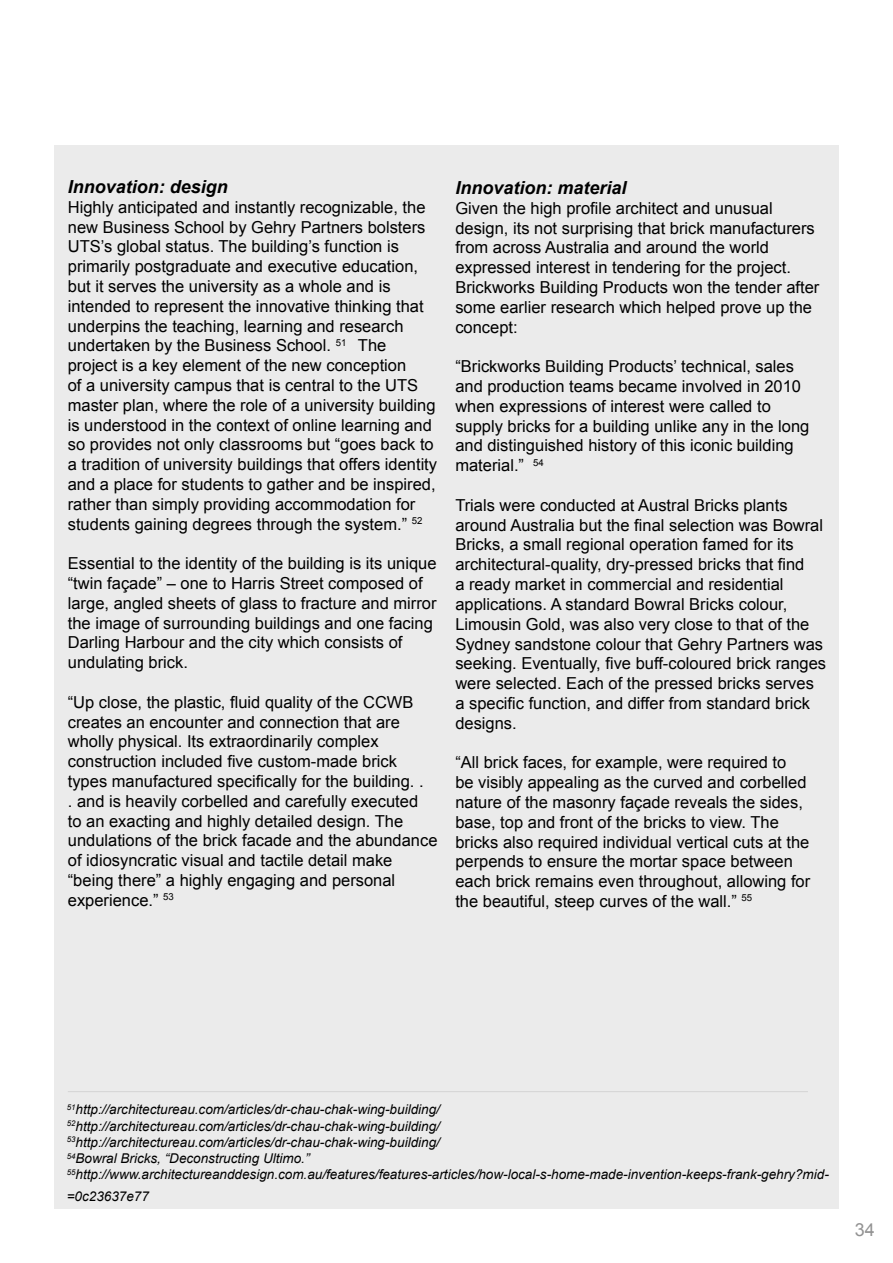
<style>
.page{position:relative;width:893px;height:1263px;background:#fff}
.page>*{position:absolute;margin:0;border:0;box-sizing:border-box;transform-origin:0 0}
.t1{font:italic 700 18px "Arial";color:#000}
.t2{font:18px "Arial";color:#929292}
.t3{font:16.5px/19.8px "Arial";color:#000}
.t4{font:italic 13.5px/16.2px "Arial";color:#000}
</style>
<div class="page">
<div style="left:54px;top:146px;width:785px;height:1063px;background:#ebebeb"></div>
<hr style="left:68px;top:1091px;width:740px;height:1px;background:#d4d4d4">
<p class="t1" style="left:68px;top:175px;width:162px">Innovation: design</p>
<p class="t3" style="left:68px;top:197px;width:371px">Highly anticipated and instantly recognizable, the new Business School by Gehry Partners bolsters UTS’s global status. The building’s function is primarily postgraduate and executive education, but it serves the university as a whole and is intended to represent the innovative thinking that underpins the teaching, learning and research undertaken by the Business School. <sup>51</sup> The project is a key element of the new conception<br>of a university campus that is central to the UTS master plan, where the role of a university building is understood in the context of online learning and so provides not only classrooms but “goes back to a tradition of university buildings that offers identity and a place for students to gather and be inspired, rather than simply providing accommodation for students gaining degrees through the system.” <sup>52</sup></p>
<p class="t3" style="left:68px;top:554px;width:370px">Essential to the identity of the building is its unique “twin façade” – one to Harris Street composed of large, angled sheets of glass to fracture and mirror the image of surrounding buildings and one facing Darling Harbour and the city which consists of undulating brick.</p>
<p class="t3" style="left:68px;top:692px;width:371px">“Up close, the plastic, fluid quality of the CCWB creates an encounter and connection that are wholly physical. Its extraordinarily complex construction included five custom-made brick types manufactured specifically for the building. .<br>. and is heavily corbelled and carefully executed<br>to an exacting and highly detailed design. The undulations of the brick facade and the abundance of idiosyncratic visual and tactile detail make “being there” a highly engaging and personal experience.” <sup>53</sup></p>
<p class="t1" style="left:455px;top:176px;width:173px">Innovation: material</p>
<p class="t3" style="left:455px;top:198px;width:366px">Given the high profile architect and unusual design, its not surprising that brick manufacturers from across Australia and around the world expressed interest in tendering for the project.<br>Brickworks Building Products won the tender after some earlier research which helped prove up the concept:</p>
<p class="t3" style="left:455px;top:357px;width:355px">“Brickworks Building Products’ technical, sales and production teams became involved in 2010 when expressions of interest were called to supply bricks for a building unlike any in the long and distinguished history of this iconic building material.” <sup>54</sup></p>
<p class="t3" style="left:455px;top:495px;width:372px">Trials were conducted at Austral Bricks plants around Australia but the final selection was Bowral Bricks, a small regional operation famed for its architectural-quality, dry-pressed bricks that find<br>a ready market in commercial and residential applications. A standard Bowral Bricks colour, Limousin Gold, was also very close to that of the Sydney sandstone colour that Gehry Partners was seeking. Eventually, five buff-coloured brick ranges were selected. Each of the pressed bricks serves a specific function, and differ from standard brick designs.</p>
<p class="t3" style="left:455px;top:753px;width:356px">“All brick faces, for example, were required to<br>be visibly appealing as the curved and corbelled nature of the masonry façade reveals the sides, base, top and front of the bricks to view. The bricks also required individual vertical cuts at the perpends to ensure the mortar space between each brick remains even throughout, allowing for the beautiful, steep curves of the wall.” <sup>55</sup></p>
<p class="t4" style="left:67px;top:1102px;width:764px"><sup>51</sup>http://architectureau.com/articles/dr-chau-chak-wing-building/<br><sup>52</sup>http://architectureau.com/articles/dr-chau-chak-wing-building/<br><sup>53</sup>http://architectureau.com/articles/dr-chau-chak-wing-building/<br><sup>54</sup>Bowral Bricks, “Deconstructing Ultimo.” <sup>55</sup>http://www.architectureanddesign.com.au/features/features-articles/how-local-s-home-made-invention-keeps-frank-gehry?mid-</p>
<p class="t4" style="left:67px;top:1188px;width:84px">=0c23637e77</p>
<p class="t2" style="left:855px;top:1217px;width:22px">34</p>
</div>
